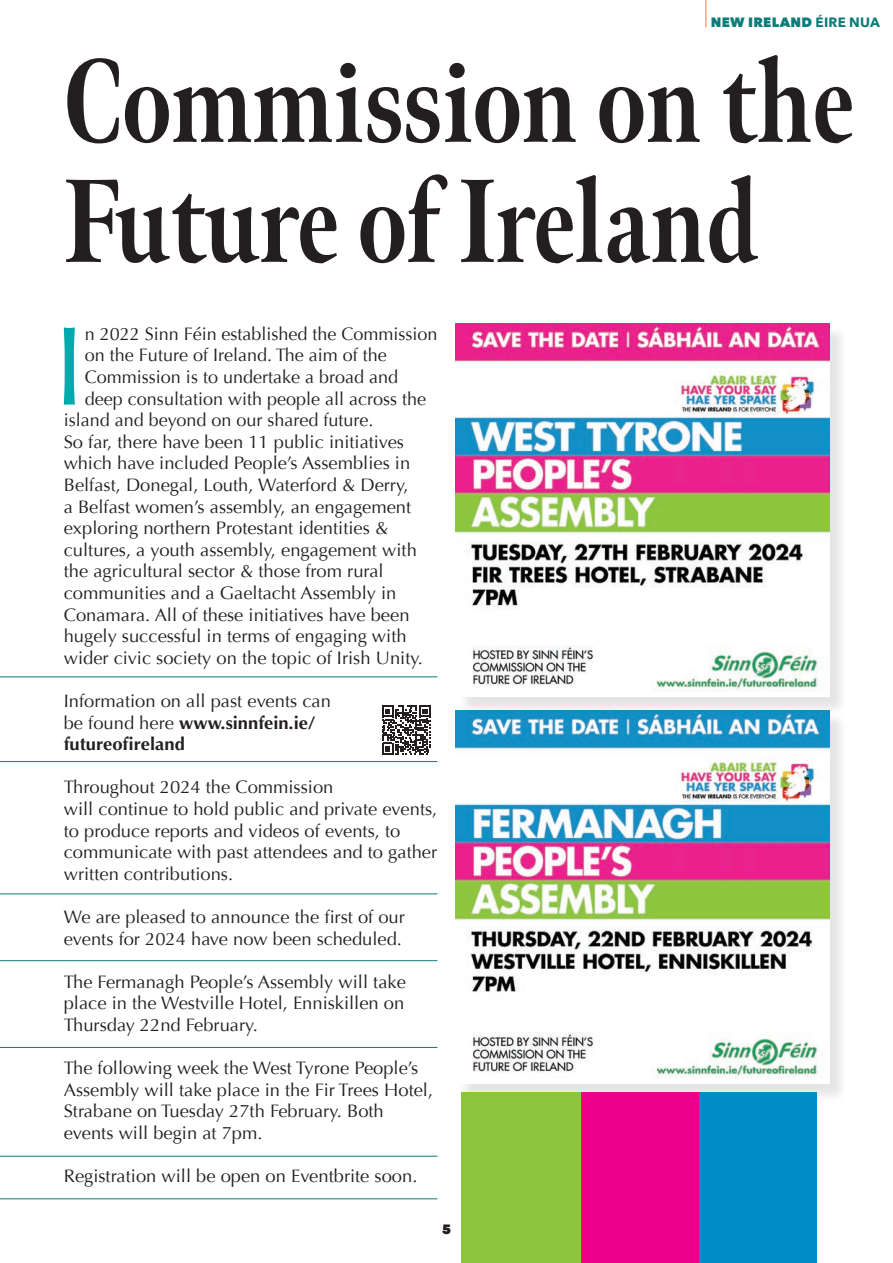
<style>
.page{position:relative;width:893px;height:1263px;background:#fff}
.page>*{position:absolute;margin:0;border:0;box-sizing:border-box;transform-origin:0 0}
.t1{font:700 extra-condensed 118.5px/120px "Meno Display";color:#231f20}
.t2{font:112.65px "Optima";color:#00aaad}
.t3{font:18px/21.6px "Optima";color:#231f20}
.t4{font:800 13.5px "Avenir Next";letter-spacing:.02em;color:#0b7d79}
.t5{font:800 13.5px "Avenir Next";color:#231f20}
.s1{font-weight:700}
</style>
<div class="page">
<svg style="left:705px;top:0;width:1px;height:27px"></svg>
<svg style="left:382px;top:705px;width:49px;height:49px"></svg>
<div style="left:458px;top:712px;width:390px;height:391px;background:#231f20;opacity:.12"></div>
<img style="left:455px;top:710px;width:374px;height:374px">
<div style="left:458px;top:325px;width:390px;height:391px;background:#231f20;opacity:.12"></div>
<img style="left:455px;top:323px;width:374px;height:374px">
<div style="left:699px;top:1092px;width:117px;height:171px;background:#008ec6"></div>
<div style="left:581px;top:1092px;width:118px;height:171px;background:#ed028c"></div>
<div style="left:461px;top:1092px;width:120px;height:171px;background:#8bc63e"></div>
<hr style="left:0;top:676px;width:437px;height:1px;background:#0b7d79">
<hr style="left:0;top:761px;width:437px;height:1px;background:#0b7d79">
<hr style="left:0;top:893px;width:437px;height:1px;background:#0b7d79">
<hr style="left:0;top:960px;width:437px;height:1px;background:#0b7d79">
<hr style="left:0;top:1047px;width:437px;height:1px;background:#0b7d79">
<hr style="left:0;top:1156px;width:437px;height:1px;background:#0b7d79">
<hr style="left:0;top:1198px;width:437px;height:1px;background:#0b7d79">
<p class="t4" style="left:711px;top:14px;width:171px">NEW IRELAND <span class="s1">ÉIRE NUA</span></p>
<h1 class="t1" style="left:64px;top:44px;width:791px">Commission on the<br>Future of Ireland</h1>
<h2 class="t2" style="left:54px;top:301px;width:33px">I</h2>
<p class="t3" style="left:85px;top:323px;width:354px">n 2022 Sinn Féin established the Commission</p>
<p class="t3" style="left:85px;top:345px;width:304px">on the Future of Ireland. The aim of the</p>
<p class="t3" style="left:85px;top:366px;width:315px">Commission is to undertake a broad and</p>
<p class="t3" style="left:85px;top:388px;width:343px">deep consultation with people all across the</p>
<p class="t3" style="left:64px;top:409px;width:311px">island and beyond on our shared future.</p>
<p class="t3" style="left:64px;top:431px;width:342px">So far, there have been 11 public initiatives</p>
<p class="t3" style="left:64px;top:453px;width:348px">which have included People’s Assemblies in</p>
<p class="t3" style="left:64px;top:474px;width:346px">Belfast, Donegal, Louth, Waterford &amp; Derry,</p>
<p class="t3" style="left:64px;top:496px;width:349px">a Belfast women’s assembly, an engagement</p>
<p class="t3" style="left:64px;top:517px;width:326px">exploring northern Protestant identities &amp;</p>
<p class="t3" style="left:64px;top:539px;width:355px">cultures, a youth assembly, engagement with</p>
<p class="t3" style="left:64px;top:561px;width:321px">the agricultural sector &amp; those from rural</p>
<p class="t3" style="left:64px;top:582px;width:334px">communities and a Gaeltacht Assembly in</p>
<p class="t3" style="left:64px;top:604px;width:347px">Conamara. All of these initiatives have been</p>
<p class="t3" style="left:64px;top:625px;width:344px">hugely successful in terms of engaging with</p>
<p class="t3" style="left:64px;top:647px;width:361px">wider civic society on the topic of Irish Unity.</p>
<p class="t3" style="left:64px;top:690px;width:269px">Information on all past events can be found here <span class="s1">www.sinnfein.ie/ futureofireland</span></p>
<p class="t3" style="left:64px;top:777px;width:375px">Throughout 2024 the Commission<br>will continue to hold public and private events, to produce reports and videos of events, to communicate with past attendees and to gather written contributions.</p>
<p class="t3" style="left:64px;top:906px;width:343px">We are pleased to announce the first of our events for 2024 have now been scheduled.</p>
<p class="t3" style="left:64px;top:971px;width:344px;text-align:justify">The Fermanagh People’s Assembly will take place in the Westville Hotel, Enniskillen on Thursday 22nd February.</p>
<p class="t3" style="left:64px;top:1057px;width:371px">The following week the West Tyrone People’s Assembly will take place in the Fir Trees Hotel, Strabane on Tuesday 27th February. Both events will begin at 7pm.</p>
<p class="t3" style="left:64px;top:1165px;width:355px">Registration will be open on Eventbrite soon.</p>
<p class="t5" style="left:442px;top:1221px;width:11px">5</p>
</div>
